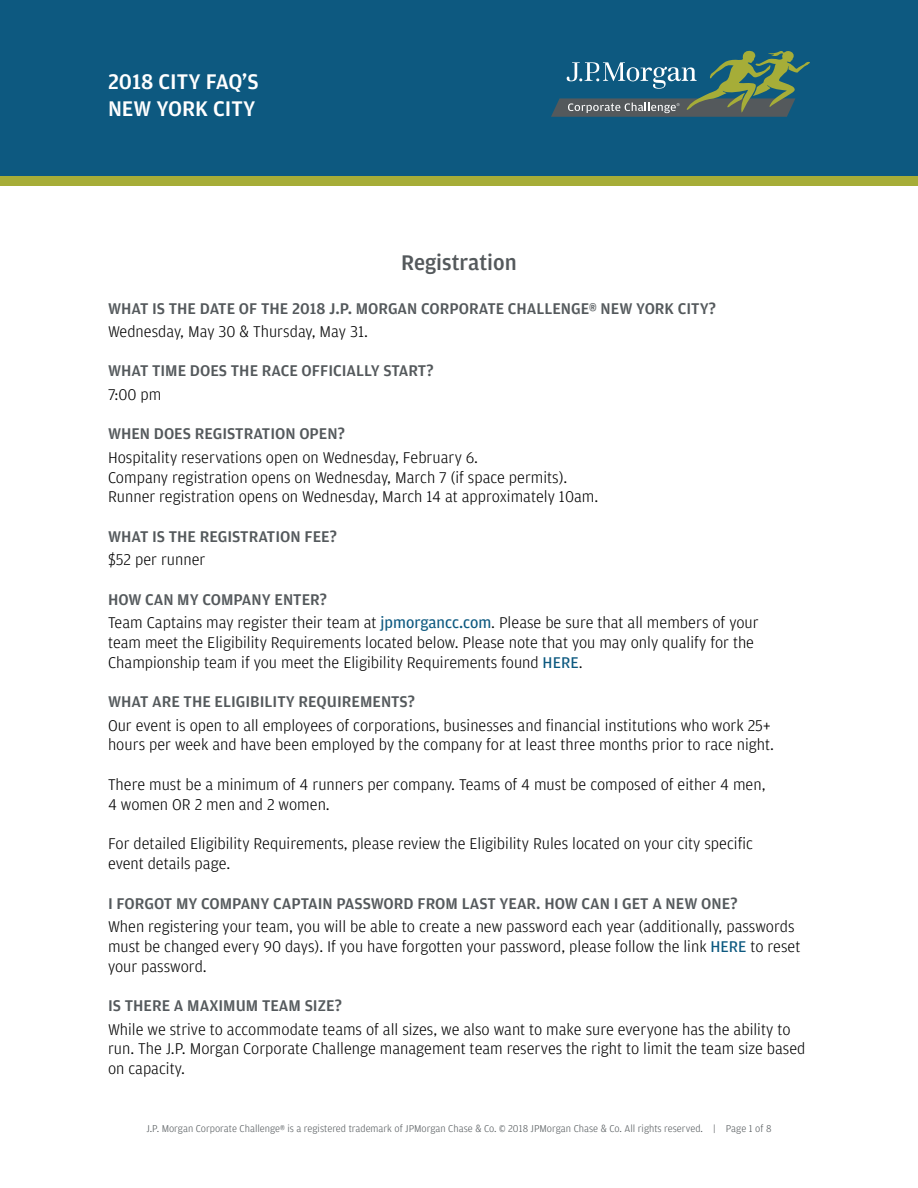
<style>
.page{position:relative;width:918px;height:1188px;background:#fff}
.page>*{position:absolute;margin:0;border:0;box-sizing:border-box;transform-origin:0 0}
.t1{font:500 22.5px/27px "Amplitude";color:#fff}
.t2{font:500 22.5px "Amplitude";color:#54595c}
.t3{font:300 16.5px/19.8px "Amplitude";color:#000}
.t4{font:500 16.5px "Amplitude";color:#54595c}
.t5{font:300 10.5px "Amplitude";color:#54595c}
.s1{font-weight:500;color:#54595c}
.s2{font-weight:400;color:#0d5980}
</style>
<div class="page">
<div style="left:0;top:176px;width:918px;height:10px;background:#a6ad38"></div>
<div style="left:0;top:0;width:918px;height:176px;background:#0d5980"></div>
<svg style="left:551px;top:50px;width:259px;height:67px"></svg>
<h1 class="t1" style="left:108px;top:68px;width:152px">2018 CITY FAQ’S<br>NEW YORK CITY</h1>
<h1 class="t2" style="left:401px;top:249px;width:117px">Registration</h1>
<p class="t4" style="left:108px;top:298px;width:610px">WHAT IS THE DATE OF THE 2018 J.P. MORGAN CORPORATE CHALLENGE® NEW YORK CITY?</p>
<p class="t3" style="left:108px;top:321px;width:262px">Wednesday, May 30 &amp; Thursday, May 31.</p>
<p class="t4" style="left:108px;top:361px;width:327px">WHAT TIME DOES THE RACE OFFICIALLY START?</p>
<p class="t3" style="left:108px;top:384px;width:55px">7:00 pm</p>
<p class="t4" style="left:108px;top:424px;width:239px">WHEN DOES REGISTRATION OPEN?</p>
<p class="t3" style="left:108px;top:447px;width:492px">Hospitality reservations open on Wednesday, February 6.<br>Company registration opens on Wednesday, March 7 (if space permits).<br>Runner registration opens on Wednesday, March 14 at approximately 10am.</p>
<p class="t4" style="left:108px;top:526px;width:231px">WHAT IS THE REGISTRATION FEE?</p>
<p class="t3" style="left:108px;top:549px;width:99px">$52 per runner</p>
<p class="t3" style="left:108px;top:587px;width:652px;line-height:23.2px"><span class="s1">HOW CAN MY COMPANY ENTER?<br></span>Team Captains may register their team at <span class="s2">jpmorgancc.com</span>. Please be sure that all members of your</p>
<p class="t3" style="left:108px;top:632px;width:648px">team meet the Eligibility Requirements located below. Please note that you may only qualify for the<br>Championship team if you meet the Eligibility Requirements found <span class="s2">HERE</span>.</p>
<p class="t4" style="left:108px;top:692px;width:309px">WHAT ARE THE ELIGIBILITY REQUIREMENTS?</p>
<p class="t3" style="left:108px;top:715px;width:668px">Our event is open to all employees of corporations, businesses and financial institutions who work 25+ hours per week and have been employed by the company for at least three months prior to race night.</p>
<p class="t3" style="left:108px;top:774px;width:659px">There must be a minimum of 4 runners per company. Teams of 4 must be composed of either 4 men,<br>4 women OR 2 men and 2 women.</p>
<p class="t3" style="left:108px;top:834px;width:646px">For detailed Eligibility Requirements, please review the Eligibility Rules located on your city specific event details page.</p>
<p class="t4" style="left:108px;top:893px;width:631px">I FORGOT MY COMPANY CAPTAIN PASSWORD FROM LAST YEAR. HOW CAN I GET A NEW ONE?</p>
<p class="t3" style="left:108px;top:916px;width:694px">When registering your team, you will be able to create a new password each year (additionally, passwords must be changed every 90 days). If you have forgotten your password, please follow the link <span class="s2">HERE</span> to reset your password.</p>
<p class="t4" style="left:108px;top:996px;width:236px">IS THERE A MAXIMUM TEAM SIZE?</p>
<p class="t3" style="left:108px;top:1019px;width:699px">While we strive to accommodate teams of all sizes, we also want to make sure everyone has the ability to run. The J.P. Morgan Corporate Challenge management team reserves the right to limit the team size based on capacity.</p>
<p class="t5" style="left:147px;top:1122px;width:626px">J.P. Morgan Corporate Challenge® is a registered trademark of JPMorgan Chase &amp; Co. © 2018 JPMorgan Chase &amp; Co. All rights reserved. | Page 1 of 8</p>
</div>
